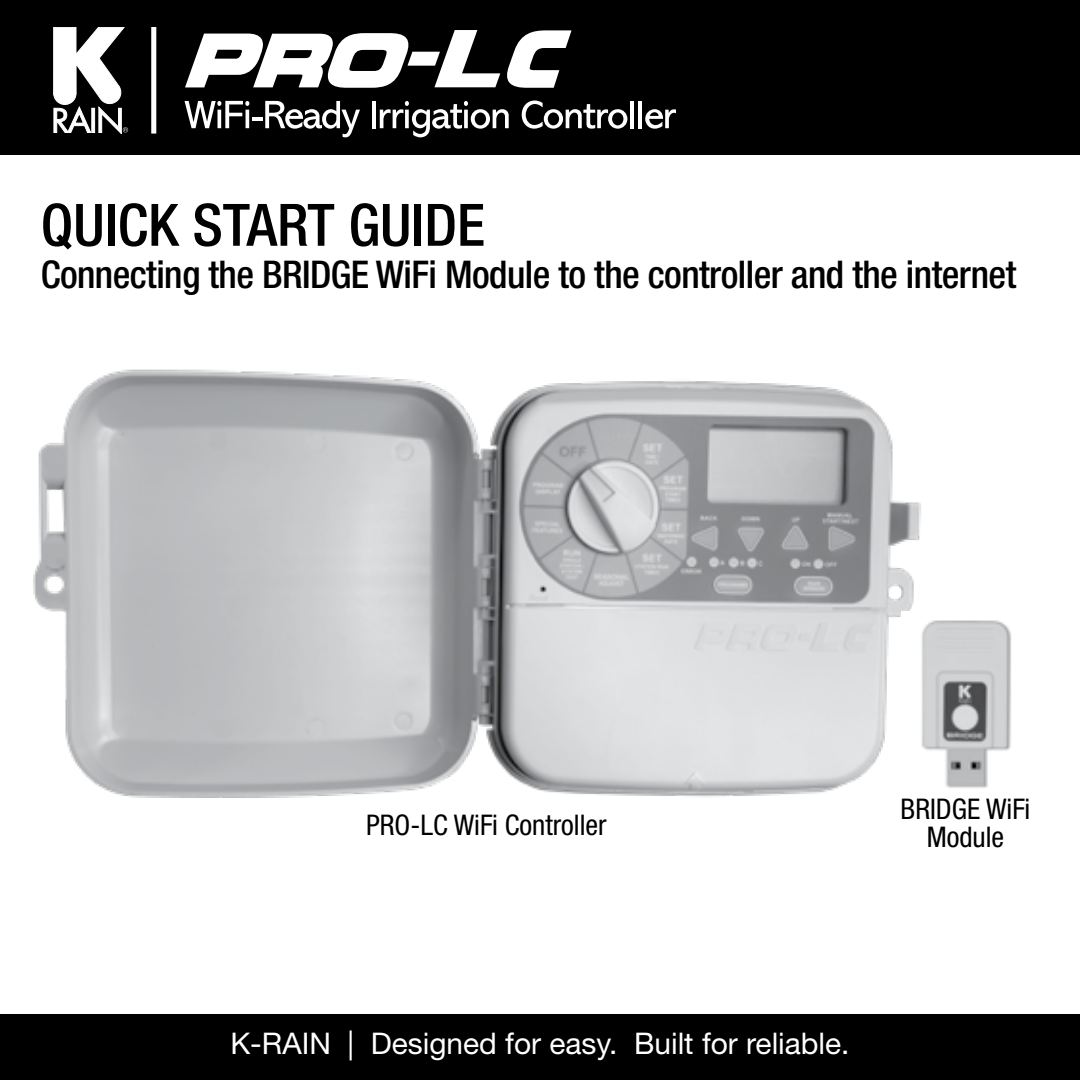
<style>
.page{position:relative;width:1080px;height:1080px;background:#fff}
.page>*{position:absolute;margin:0;border:0;box-sizing:border-box;transform-origin:0 0}
.t1{font:500 condensed 58.4px "Helvetica Neue LT Std";color:#000}
.t2{font:500 condensed 38.4px "Helvetica Neue LT Std";letter-spacing:-.015em;color:#000}
.t3{font:30px "Helvetica Neue LT Std";color:#fff}
.t4{font:condensed 28.4px/28.4px "Helvetica Neue LT Std";color:#000;text-align:center}
</style>
<div class="page">
<div style="left:0;top:0;width:1080px;height:154px;background:#000"></div>
<svg style="left:53px;top:27px;width:75px;height:107px"></svg>
<div style="left:151px;top:27px;width:5px;height:107px;background:#fff"></div>
<svg style="left:185px;top:30px;width:315px;height:58px"></svg>
<svg style="left:507px;top:30px;width:65px;height:58px"></svg>
<svg style="left:185px;top:101px;width:64px;height:27px"></svg>
<hr style="left:252px;top:117px;width:11px;height:4px;background:#fff">
<svg style="left:265px;top:101px;width:95px;height:36px"></svg>
<hr style="left:372px;top:101px;width:4px;height:27px;background:#fff">
<svg style="left:380px;top:101px;width:129px;height:36px"></svg>
<svg style="left:522px;top:101px;width:105px;height:28px"></svg>
<hr style="left:630px;top:101px;width:4px;height:27px;background:#fff">
<hr style="left:639px;top:101px;width:3px;height:27px;background:#fff">
<svg style="left:645px;top:109px;width:31px;height:20px"></svg>
<img style="left:33px;top:369px;width:888px;height:429px">
<img style="left:902px;top:611px;width:109px;height:187px">
<div style="left:0;top:1014px;width:1080px;height:66px;background:#000"></div>
<h1 class="t1" style="left:41px;top:190px;width:446px">QUICK START GUIDE</h1>
<p class="t2" style="left:41px;top:251px;width:977px">Connecting the BRIDGE WiFi Module to the controller and the internet</p>
<p class="t4" style="left:366px;top:810px;width:242px">PRO-LC WiFi Controller</p>
<p class="t4" style="left:901px;top:794px;width:131px">BRIDGE WiFi<br>Module</p>
<p class="t3" style="left:230px;top:1025px;width:621px">K-RAIN | Designed for easy. Built for reliable.</p>
</div>
